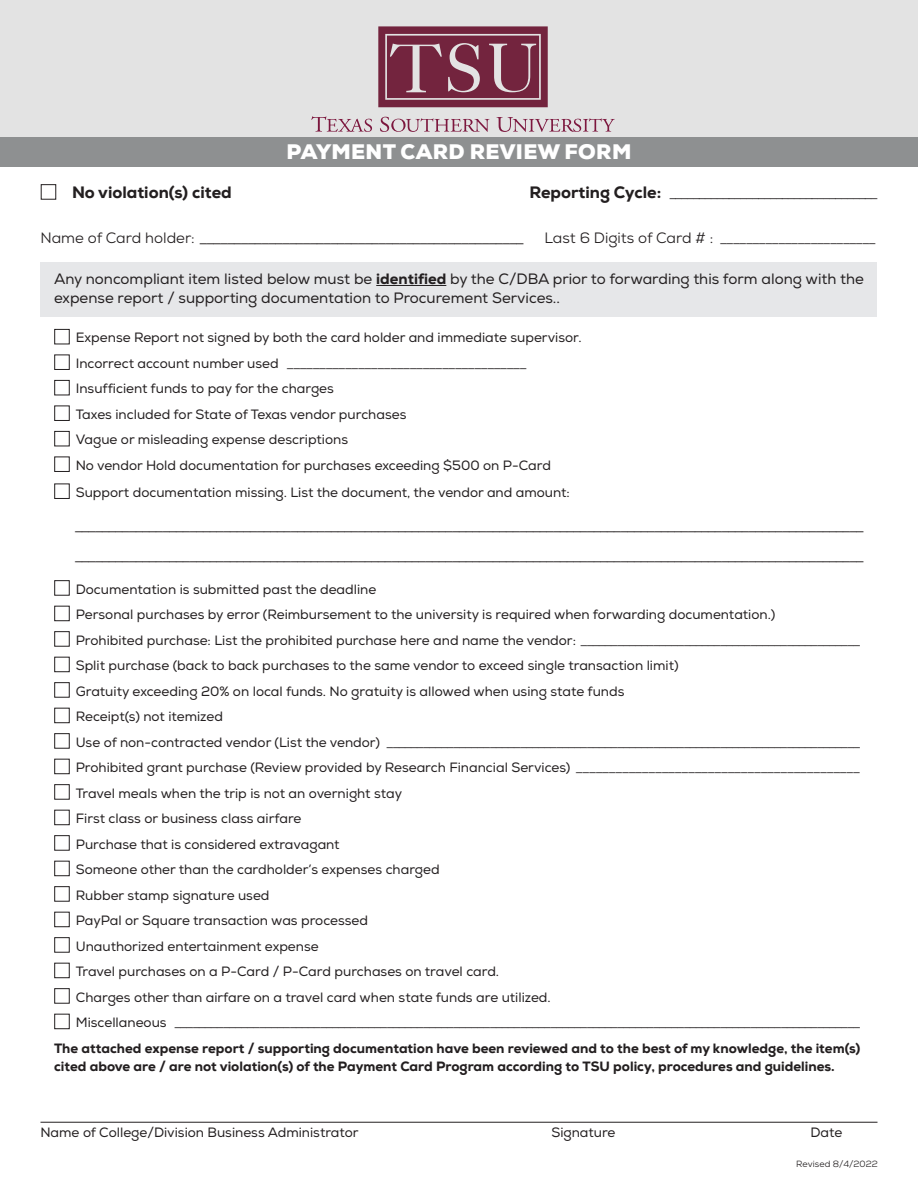
<style>
.page{position:relative;width:918px;height:1188px;background:#fff}
.page>*{position:absolute;margin:0;border:0;box-sizing:border-box;transform-origin:0 0}
.t1{font:900 21px "Nexa";letter-spacing:.015em;color:#fff}
.t2{font:800 16.5px "Nexa";color:#231f20}
.t3{font:15px/30px "Nexa";color:#231f20}
.t4{font:15px/19.5px "Nexa";color:#231f20}
.t5{font:13.5px "Nexa";color:#231f20}
.t6{font:13.5px/26.2px "Nexa";color:#231f20}
.t7{font:800 13.5px "Nexa";color:#231f20}
.t8{font:9px "Nexa";color:#231f20}
.s1{font-weight:800;font-size:16.5px}
.s2{font-size:15px}
.s3{font-weight:800}
.s4{font-style:inherit}
</style>
<div class="page">
<div style="left:0;top:0;width:918px;height:157px;background:#e3e3e3"></div>
<div style="left:0;top:138px;width:918px;height:29px;background:#8e9091"></div>
<svg style="left:311px;top:116px;width:61px;height:16px"></svg>
<svg style="left:380px;top:117px;width:109px;height:15px"></svg>
<svg style="left:497px;top:117px;width:118px;height:15px"></svg>
<svg style="left:378px;top:26px;width:170px;height:81px;background:#86445a"></svg>
<div style="left:40px;top:262px;width:838px;height:55px;background:#e6e7e9"></div>
<hr style="left:376px;top:285px;width:70px;height:1px;background:#231f20">
<hr style="left:40px;top:1122px;width:838px;height:1px;background:#231f20">
<h1 class="t1" style="left:287px;top:139px;width:346px">PAYMENT CARD REVIEW FORM</h1>
<p class="t2" style="left:40px;top:181px;width:193px">■ No violation(s) cited</p>
<p class="t6" style="left:529px;top:180px;width:350px"><span class="s1">Re p o r t i n g Cyc l e :</span> ___________________________________</p>
<p class="t3" style="left:40px;top:223px;width:486px">Name of Card holder: _______________________________________________</p>
<p class="t6" style="left:544px;top:225px;width:333px"><span class="s2">Last 6 Digits of Card # :</span> ________________________</p>
<p class="t4" style="left:54px;top:269px;width:811px">Any noncompliant item listed below must be <span class="s3">identified</span> by the C/DBA prior to forwarding this form along with the expense report / supporting documentation to Procurement Services..</p>
<p class="t5" style="left:54px;top:330px;width:529px">■ Expense Report not signed by both the card holder and immediate supervisor.</p>
<p class="t6" style="left:54px;top:350px;width:475px">■ <span class="s4">Incorrect account number used</span> _____________________________________</p>
<p class="t5" style="left:54px;top:381px;width:281px">■ Insufficient funds to pay for the charges</p>
<p class="t5" style="left:54px;top:406px;width:354px">■ Taxes included for State of Texas vendor purchases</p>
<p class="t5" style="left:54px;top:432px;width:296px">■ Vague or misleading expense descriptions</p>
<p class="t5" style="left:54px;top:457px;width:499px">■ No vendor Hold documentation for purchases exceeding $500 on P-Card</p>
<p class="t5" style="left:54px;top:484px;width:517px">■ Support documentation missing. List the document, the vendor and amount:</p>
<p class="t3" style="left:74px;top:511px;width:792px">_____________________________________________________________________________________________________________________ _____________________________________________________________________________________________________________________</p>
<p class="t5" style="left:54px;top:581px;width:324px">■ Documentation is submitted past the deadline</p>
<p class="t5" style="left:54px;top:606px;width:723px">■ Personal purchases by error (Reimbursement to the university is required when forwarding documentation.)</p>
<p class="t5" style="left:54px;top:632px;width:808px">■ Prohibited purchase: List the prohibited purchase here and name the vendor: <span class="s4">______________________________________________</span></p>
<p class="t5" style="left:54px;top:657px;width:626px">■ Split purchase (back to back purchases to the same vendor to exceed single transaction limit)</p>
<p class="t5" style="left:54px;top:683px;width:572px">■ Gratuity exceeding 20% on local funds. No gratuity is allowed when using state funds</p>
<p class="t5" style="left:54px;top:708px;width:171px">■ Receipt(s) not itemized</p>
<p class="t6" style="left:54px;top:729px;width:808px">■ <span class="s4">Us e of n o n - co nt ra c t e d ve n d o r ( L i s t t h e ve n d o r)</span> ______________________________________________________________________________</p>
<p class="t5" style="left:54px;top:759px;width:808px">■ Prohibited grant purchase (Review provided by Research Financial Services) <span class="s4">___________________________________________</span></p>
<p class="t5" style="left:54px;top:785px;width:350px">■ Travel meals when the trip is not an overnight stay</p>
<p class="t5" style="left:54px;top:810px;width:249px">■ First class or business class airfare</p>
<p class="t5" style="left:54px;top:836px;width:287px">■ Purchase that is considered extravagant</p>
<p class="t5" style="left:54px;top:861px;width:387px">■ Someone other than the cardholder’s expenses charged</p>
<p class="t5" style="left:54px;top:887px;width:217px">■ Rubber stamp signature used</p>
<p class="t5" style="left:54px;top:912px;width:316px">■ PayPal or Square transaction was processed</p>
<p class="t5" style="left:54px;top:938px;width:266px">■ Unauthorized entertainment expense</p>
<p class="t5" style="left:54px;top:963px;width:447px">■ Travel purchases on a P-Card / P-Card purchases on travel card.</p>
<p class="t5" style="left:54px;top:989px;width:498px">■ Charges other than airfare on a travel card when state funds are utilized.</p>
<p class="t6" style="left:54px;top:1009px;width:808px">■ <span class="s4">M i s ce l l a n e o u s</span> _________________________________________________________________________________________________________________<br><span class="s3">The attached expense report / supporting documentation have been reviewed and to the best of my knowledge, the item(s)</span></p>
<p class="t7" style="left:54px;top:1058px;width:782px">cited above are / are not violation(s) of the Payment Card Program according to TSU policy, procedures and guidelines.</p>
<p class="t5" style="left:41px;top:1124px;width:320px">Name of College/Division Business Administrator</p>
<p class="t5" style="left:551px;top:1124px;width:66px">Signature</p>
<p class="t5" style="left:811px;top:1124px;width:33px">Date</p>
<p class="t8" style="left:796px;top:1158px;width:83px">Revised 8/4/2022</p>
</div>
